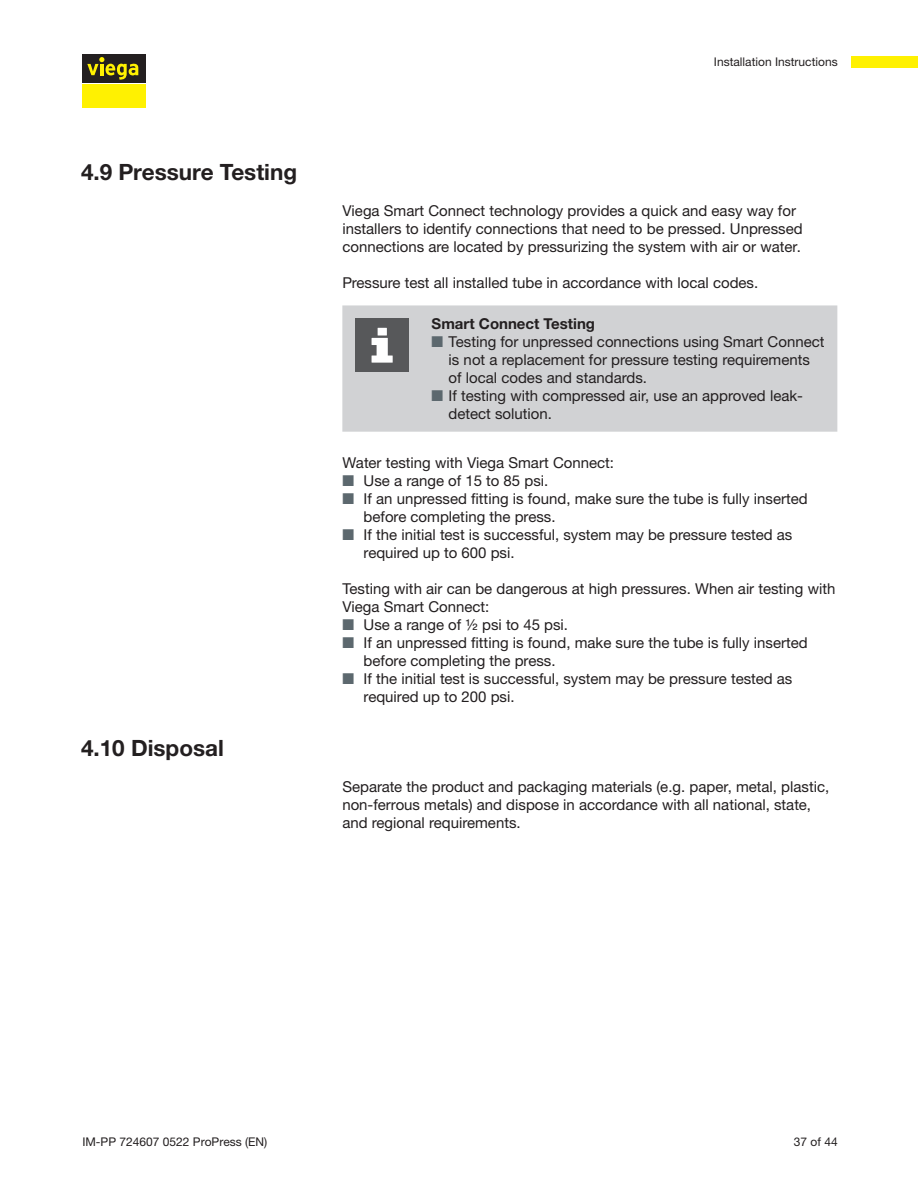
<style>
.page{position:relative;width:918px;height:1188px;background:#fff}
.page>*{position:absolute;margin:0;border:0;box-sizing:border-box;transform-origin:0 0}
.t1{font:22.5px "M Ying Hei PR Cfor Viega W7";color:#231f20}
.t2{font:15px/18px "M Ying Hei PR Cfor Viega W4";color:#231f20}
.t3{font:15px "M Ying Hei PR Cfor Viega W7";color:#231f20}
.t4{font:12px "M Ying Hei PR Cfor Viega W4";color:#231f20}
.s1{color:#5c686e}
</style>
<div class="page">
<div style="left:851px;top:56px;width:67px;height:11px;background:#fff101"></div>
<div style="left:82px;top:85px;width:63px;height:23px;background:#fff101"></div>
<div style="left:82px;top:54px;width:63px;height:28px;background:#231f20"></div>
<svg style="left:87px;top:57px;width:51px;height:23px"></svg>
<div style="left:342px;top:305px;width:495px;height:127px;background:#d1d2d4"></div>
<div style="left:355px;top:318px;width:54px;height:54px;background:#57585a"></div>
<svg style="left:372px;top:328px;width:21px;height:35px"></svg>
<h1 class="t1" style="left:81px;top:158px;width:218px">4.9 Pressure Testing</h1>
<h1 class="t1" style="left:81px;top:734px;width:144px">4.10 Disposal</h1>
<p class="t4" style="left:714px;top:54px;width:125px">Installation Instructions</p>
<p class="t2" style="left:342px;top:202px;width:462px">Viega Smart Connect technology provides a quick and easy way for installers to identify connections that need to be pressed. Unpressed connections are located by pressurizing the system with air or water.</p>
<p class="t2" style="left:342px;top:274px;width:417px">Pressure test all installed tube in accordance with local codes.</p>
<p class="t3" style="left:432px;top:314px;width:165px">Smart Connect Testing</p>
<p class="t2" style="left:449px;top:332px;width:377px;text-indent:-17px"><span class="s1">■</span> Testing for unpressed connections using Smart Connect is not a replacement for pressure testing requirements of local codes and standards.</p>
<p class="t2" style="left:449px;top:386px;width:356px;text-indent:-17px"><span class="s1">■</span> If testing with compressed air, use an approved leak&shy;detect solution.</p>
<p class="t2" style="left:342px;top:454px;width:273px">Water testing with Viega Smart Connect:</p>
<p class="t2" style="left:342px;top:472px;width:208px"><span class="s1">■</span> Use a range of 15 to 85 psi.</p>
<p class="t2" style="left:364px;top:490px;width:446px;text-indent:-21px"><span class="s1">■</span> If an unpressed fitting is found, make sure the tube is fully inserted before completing the press.</p>
<p class="t2" style="left:364px;top:526px;width:430px;text-indent:-21px"><span class="s1">■</span> If the initial test is successful, system may be pressure tested as required up to 600 psi.</p>
<p class="t2" style="left:342px;top:580px;width:495px">Testing with air can be dangerous at high pressures. When air testing with<br>Viega Smart Connect:</p>
<p class="t2" style="left:342px;top:616px;width:227px"><span class="s1">■</span> Use a range of ½ psi to 45 psi.</p>
<p class="t2" style="left:364px;top:634px;width:446px;text-indent:-21px"><span class="s1">■</span> If an unpressed fitting is found, make sure the tube is fully inserted before completing the press.</p>
<p class="t2" style="left:364px;top:670px;width:430px;text-indent:-21px"><span class="s1">■</span> If the initial test is successful, system may be pressure tested as required up to 200 psi.</p>
<p class="t2" style="left:342px;top:778px;width:489px">Separate the product and packaging materials (e.g. paper, metal, plastic, non-ferrous metals) and dispose in accordance with all national, state, and regional requirements.</p>
<p class="t4" style="left:82px;top:1135px;width:186px">IM-PP 724607 0522 ProPress (EN)</p>
<p class="t4" style="left:794px;top:1135px;width:45px">37 of 44</p>
</div>
